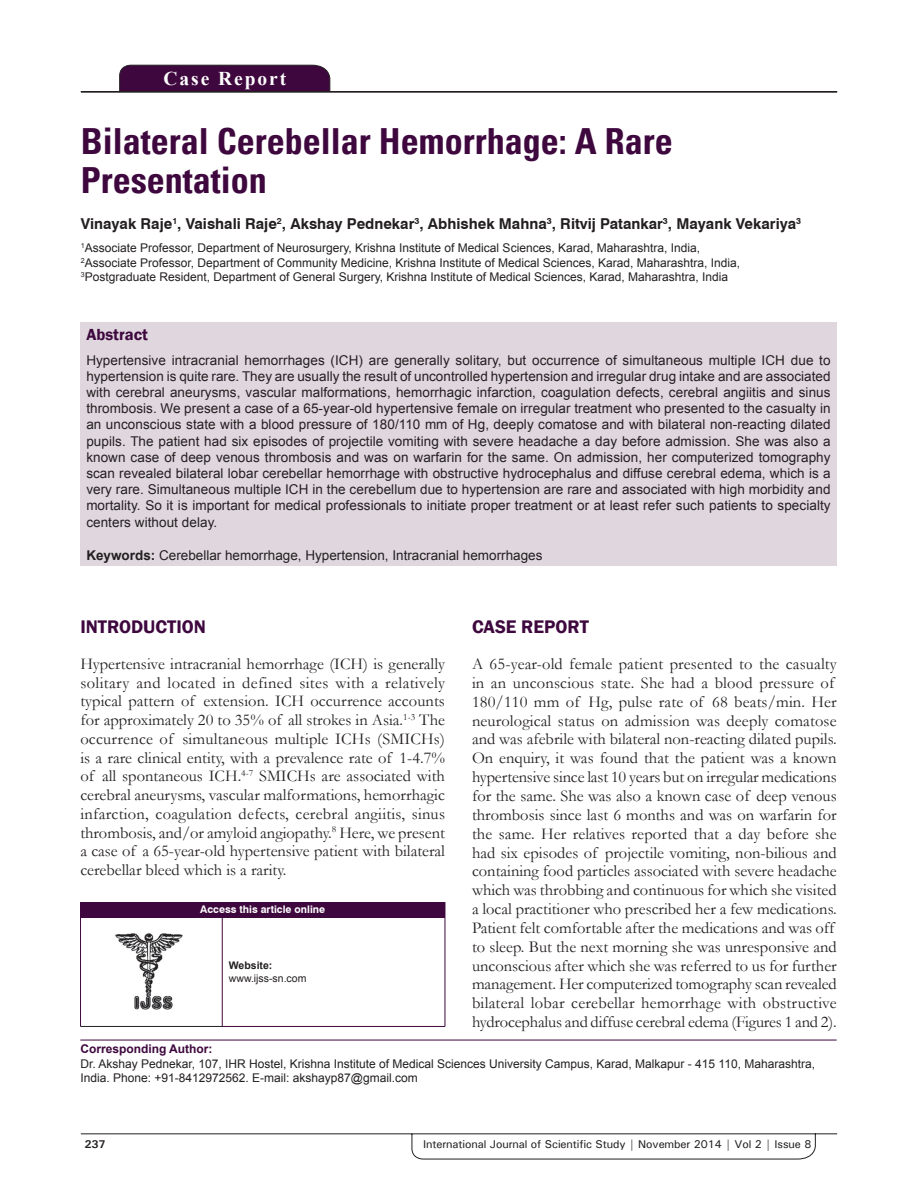
<style>
.page{position:relative;width:918px;height:1188px;background:#fff}
.page>*{position:absolute;margin:0;border:0;box-sizing:border-box;transform-origin:0 0}
.t1{font:700 condensed 36px/39px "Univers";color:#3e083e}
.t2{font:700 19.5px "Times New Roman";letter-spacing:.1em;color:#fff}
.t3{font:600 18.75px "Franklin Gothic";color:#3e083e}
.t4{font:16.5px/18.9px "Garamond";color:#231f20}
.t5{font:600 16.5px "Franklin Gothic";color:#3e083e}
.t6{font:700 15px "Swiss 721 BT";color:#231f20}
.t7{font:13.5px/16.2px "Arial";color:#231f20;text-align:justify}
.t8{font:12px/14.4px "Arial";color:#231f20}
.t9{font:700 12px "Arial";color:#3e083e}
.t10{font:500 11.25px "Univers";letter-spacing:-.01em;color:#231f20}
.t11{font:700 11.25px "Univers";color:#231f20}
.t12{font:700 10.5px "Swiss 721 BT";color:#fff}
.t13{font:10.5px "Arial";color:#231f20}
.t14{font:700 10.5px "Arial";color:#231f20}
.s1{font-weight:700}
</style>
<div class="page">
<svg style="left:80px;top:1133px;width:758px;height:26px"></svg>
<div style="left:119px;top:65px;width:211px;height:26px;background:#3e083e"></div>
<hr style="left:81px;top:91px;width:756px;height:1px;background:#231f20">
<div style="left:80px;top:322px;width:757px;height:244px;background:#e0d7de"></div>
<hr style="left:80px;top:1040px;width:757px;height:1px;background:#3e083e">
<img style="left:115px;top:933px;width:68px;height:76px">
<div style="left:81px;top:902px;width:364px;height:15px;background:#3e083e"></div>
<hr style="left:222px;top:917px;width:1px;height:109px;background:#3e083e">
<svg style="left:80px;top:902px;width:1px;height:15px"></svg>
<svg style="left:445px;top:902px;width:1px;height:15px"></svg>
<hr style="left:80px;top:917px;width:142px;height:1px;background:#3e083e">
<hr style="left:80px;top:917px;width:1px;height:109px;background:#3e083e">
<hr style="left:222px;top:917px;width:223px;height:1px;background:#3e083e">
<hr style="left:445px;top:917px;width:1px;height:109px;background:#3e083e">
<hr style="left:80px;top:1026px;width:142px;height:1px;background:#231f20">
<hr style="left:222px;top:1026px;width:223px;height:1px;background:#3e083e">
<p class="t2" style="left:163px;top:67px;width:124px">Case Report</p>
<h1 class="t1" style="left:81px;top:122px;width:593px">Bilateral Cerebellar Hemorrhage: A Rare<br>Presentation</h1>
<p class="t6" style="left:81px;top:215px;width:722px">Vinayak Raje<sup>1</sup>, Vaishali Raje<sup>2</sup>, Akshay Pednekar<sup>3</sup>, Abhishek Mahna<sup>3</sup>, Ritvij Patankar<sup>3</sup>, Mayank Vekariya<sup>3</sup></p>
<p class="t8" style="left:81px;top:241px;width:661px"><sup>1</sup>Associate Professor, Department of Neurosurgery, Krishna Institute of Medical Sciences, Karad, Maharashtra, India,<br><sup>2</sup>Associate Professor, Department of Community Medicine, Krishna Institute of Medical Sciences, Karad, Maharashtra, India,<br><sup>3</sup>Postgraduate Resident, Department of General Surgery, Krishna Institute of Medical Sciences, Karad, Maharashtra, India</p>
<p class="t5" style="left:86px;top:325px;width:63px">Abstract</p>
<p class="t7" style="left:86px;top:352px;width:746px">Hypertensive intracranial hemorrhages (ICH) are generally solitary, but occurrence of simultaneous multiple ICH due to hypertension is quite rare. They are usually the result of uncontrolled hypertension and irregular drug intake and are associated with cerebral aneurysms, vascular malformations, hemorrhagic infarction, coagulation defects, cerebral angiitis and sinus thrombosis. We present a case of a 65-year-old hypertensive female on irregular treatment who presented to the casualty in an unconscious state with a blood pressure of 180/110 mm of Hg, deeply comatose and with bilateral non-reacting dilated pupils. The patient had six episodes of projectile vomiting with severe headache a day before admission. She was also a known case of deep venous thrombosis and was on warfarin for the same. On admission, her computerized tomography scan revealed bilateral lobar cerebellar hemorrhage with obstructive hydrocephalus and diffuse cerebral edema, which is a very rare. Simultaneous multiple ICH in the cerebellum due to hypertension are rare and associated with high morbidity and mortality. So it is important for medical professionals to initiate proper treatment or at least refer such patients to specialty centers without delay.</p>
<p class="t7" style="left:86px;top:547px;width:458px"><span class="s1">Keywords:</span> Cerebellar hemorrhage, Hypertension, Intracranial hemorrhages</p>
<p class="t3" style="left:80px;top:616px;width:127px">INTRODUCTION</p>
<p class="t4" style="left:80px;top:655px;width:366px;text-align:justify">Hypertensive intracranial hemorrhage (ICH) is generally solitary and located in defined sites with a relatively typical pattern of extension. ICH occurrence accounts for approximately 20 to 35% of all strokes in Asia.<sup>1-3</sup> The occurrence of simultaneous multiple ICHs (SMICHs) is a rare clinical entity, with a prevalence rate of 1-4.7% of all spontaneous ICH.<sup>4-7</sup> SMICHs are associated with cerebral aneurysms, vascular malformations, hemorrhagic infarction, coagulation defects, cerebral angiitis, sinus thrombosis, and/or amyloid angiopathy.<sup>8</sup> Here, we present a case of a 65-year-old hypertensive patient with bilateral cerebellar bleed which is a rarity.</p>
<p class="t12" style="left:200px;top:903px;width:126px">Access this article online</p>
<p class="t14" style="left:229px;top:960px;width:45px">Website:</p>
<p class="t13" style="left:229px;top:972px;width:79px">www.ijss-sn.com</p>
<p class="t3" style="left:472px;top:616px;width:119px">CASE REPORT</p>
<p class="t4" style="left:472px;top:655px;width:366px">A 65-year-old female patient presented to the casualty in an unconscious state. She had a blood pressure of 180/110 mm of Hg, pulse rate of 68 beats/min. Her neurological status on admission was deeply comatose and was afebrile with bilateral non-reacting dilated pupils.<br>On enquiry, it was found that the patient was a known hypertensive since last 10 years but on irregular medications for the same. She was also a known case of deep venous thrombosis since last 6 months and was on warfarin for the same. Her relatives reported that a day before she had six episodes of projectile vomiting, non-bilious and containing food particles associated with severe headache which was throbbing and continuous for which she visited a local practitioner who prescribed her a few medications.<br>Patient felt comfortable after the medications and was off to sleep. But the next morning she was unresponsive and unconscious after which she was referred to us for further management. Her computerized tomography scan revealed bilateral lobar cerebellar hemorrhage with obstructive hydrocephalus and diffuse cerebral edema (Figures 1 and 2).</p>
<p class="t9" style="left:80px;top:1042px;width:134px">Corresponding Author:</p>
<p class="t8" style="left:80px;top:1056px;width:736px">Dr. Akshay Pednekar, 107, IHR Hostel, Krishna Institute of Medical Sciences University Campus, Karad, Malkapur - 415 110, Maharashtra,<br>India. Phone: +91-8412972562. E-mail: akshayp87@gmail.com</p>
<p class="t11" style="left:84px;top:1137px;width:23px">237</p>
<p class="t10" style="left:423px;top:1137px;width:390px">International Journal of Scientific Study | November 2014 | Vol 2 | Issue 8</p>
</div>
